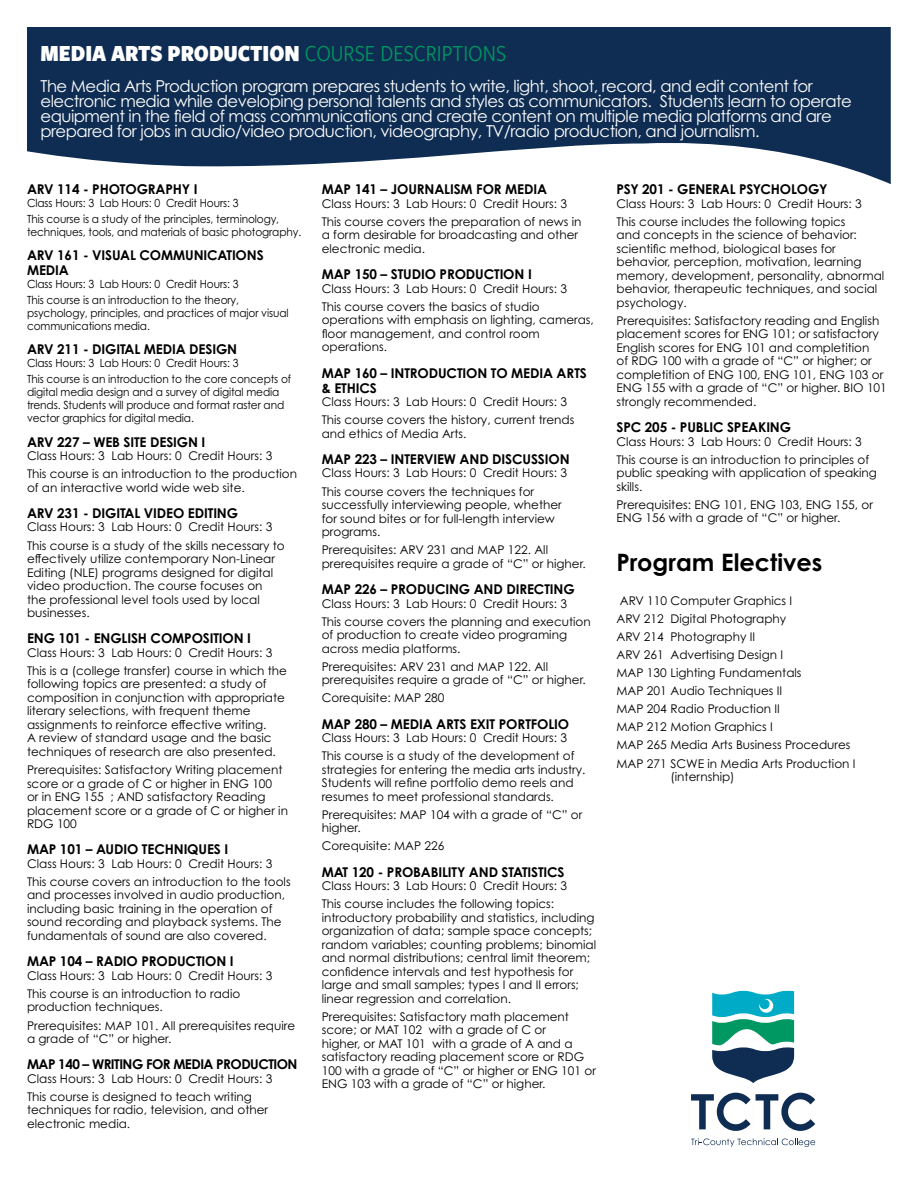
<style>
.page{position:relative;width:918px;height:1188px;background:#fff}
.page>*{position:absolute;margin:0;border:0;box-sizing:border-box;transform-origin:0 0}
.t1{font:900 24px "Freight Sans Cnd Pro";color:#fff}
.t2{font:700 24px "Century Gothic Pro";color:#000}
.t3{font:16.5px/15px "Century Gothic Pro";letter-spacing:-.03em;color:#fff}
.t4{font:700 13.5px/15px "Century Gothic Pro";letter-spacing:-.01em;color:#000}
.t5{font:700 13.5px "Century Gothic Pro";letter-spacing:-.04em;color:#000}
.t6{font:12px/13.5px "Century Gothic Pro";color:#000}
.t7{font:11.25px/15.6px "Century Gothic Pro";letter-spacing:-.01em;color:#000;scale:.94 1}
.s1{font-weight:400;color:#009460}
</style>
<div class="page">
<svg style="left:27px;top:27px;width:864px;height:157px;fill:#0f2d52"></svg>
<svg style="left:712px;top:991px;width:82px;height:92px"></svg>
<svg style="left:691px;top:1093px;width:124px;height:38px"></svg>
<svg style="left:691px;top:1138px;width:124px;height:9px"></svg>
<h1 class="t1" style="left:40px;top:37px;width:467px">MEDIA ARTS PRODUCTION <span class="s1">COURSE DESCRIPTIONS</span></h1>
<p class="t3" style="left:40px;top:78px;width:813px">The Media Arts Production program prepares students to write, light, shoot, record, and edit content for electronic media while developing personal talents and styles as communicators. Students learn to operate equipment in the field of mass communications and create content on multiple media platforms and are prepared for jobs in audio/video production, videography, TV/radio production, and journalism.</p>
<p class="t4" style="left:27px;top:182px;width:172px">ARV 114 - PHOTOGRAPHY I</p>
<p class="t7" style="left:27px;top:195px;width:270px">Class Hours: 3 Lab Hours: 0 Credit Hours: 3<br>This course is a study of the principles, terminology,</p>
<p class="t7" style="left:27px;top:224px;width:293px">techniques, tools, and materials of basic photography.</p>
<p class="t4" style="left:27px;top:248px;width:238px">ARV 161 - VISUAL COMMUNICATIONS<br>MEDIA</p>
<p class="t7" style="left:27px;top:276px;width:227px">Class Hours: 3 Lab Hours: 0 Credit Hours: 3<br>This course is an introduction to the theory,</p>
<p class="t7" style="left:27px;top:306px;width:280px;line-height:13.2px">psychology, principles, and practices of major visual communications media.</p>
<p class="t4" style="left:27px;top:342px;width:212px">ARV 211 - DIGITAL MEDIA DESIGN</p>
<p class="t7" style="left:27px;top:355px;width:283px">Class Hours: 3 Lab Hours: 0 Credit Hours: 3<br>This course is an introduction to the core concepts of</p>
<p class="t7" style="left:27px;top:385px;width:275px;line-height:13.2px">digital media design and a survey of digital media trends. Students will produce and format raster and vector graphics for digital media.</p>
<p class="t4" style="left:27px;top:434px;width:180px">ARV 227 – WEB SITE DESIGN I</p>
<p class="t6" style="left:27px;top:447px;width:272px;line-height:18.1px">Class Hours: 3 Lab Hours: 0 Credit Hours: 3<br>This course is an introduction to the production</p>
<p class="t6" style="left:27px;top:480px;width:219px">of an interactive world wide web site.</p>
<p class="t4" style="left:27px;top:505px;width:213px">ARV 231 - DIGITAL VIDEO EDITING</p>
<p class="t6" style="left:27px;top:518px;width:259px;line-height:18.1px">Class Hours: 3 Lab Hours: 0 Credit Hours: 3<br>This course is a study of the skills necessary to</p>
<p class="t6" style="left:27px;top:552px;width:250px">effectively utilize contemporary Non-Linear Editing (NLE) programs designed for digital video production. The course focuses on the professional level tools used by local businesses.</p>
<p class="t4" style="left:27px;top:631px;width:226px">ENG 101 - ENGLISH COMPOSITION I</p>
<p class="t6" style="left:27px;top:643px;width:261px;line-height:18.1px">Class Hours: 3 Lab Hours: 0 Credit Hours: 3<br>This is a (college transfer) course in which the</p>
<p class="t6" style="left:27px;top:677px;width:260px">following topics are presented: a study of composition in conjunction with appropriate literary selections, with frequent theme assignments to reinforce effective writing.<br>A review of standard usage and the basic techniques of research are also presented.</p>
<p class="t6" style="left:27px;top:763px;width:263px">Prerequisites: Satisfactory Writing placement score or a grade of C or higher in ENG 100<br>or in ENG 155 ; AND satisfactory Reading placement score or a grade of C or higher in RDG 100</p>
<p class="t4" style="left:27px;top:842px;width:203px">MAP 101 – AUDIO TECHNIQUES I</p>
<p class="t6" style="left:27px;top:854px;width:265px;line-height:18.1px">Class Hours: 3 Lab Hours: 0 Credit Hours: 3<br>This course covers an introduction to the tools</p>
<p class="t6" style="left:27px;top:888px;width:260px">and processes involved in audio production, including basic training in the operation of sound recording and playback systems. The fundamentals of sound are also covered.</p>
<p class="t4" style="left:27px;top:954px;width:208px">MAP 104 – RADIO PRODUCTION I</p>
<p class="t6" style="left:27px;top:966px;width:247px;line-height:18.1px">Class Hours: 3 Lab Hours: 0 Credit Hours: 3<br>This course is an introduction to radio</p>
<p class="t6" style="left:27px;top:998px;width:270px;line-height:18.1px">production techniques.<br>Prerequisites: MAP 101. All prerequisites require</p>
<p class="t6" style="left:27px;top:1032px;width:146px">a grade of “C” or higher.</p>
<p class="t5" style="left:27px;top:1056px;width:272px">MAP 140 – WRITING FOR MEDIA PRODUCTION</p>
<p class="t6" style="left:27px;top:1069px;width:247px;line-height:18.1px">Class Hours: 3 Lab Hours: 0 Credit Hours: 3<br>This course is designed to teach writing</p>
<p class="t6" style="left:27px;top:1103px;width:243px">techniques for radio, television, and other electronic media.</p>
<p class="t4" style="left:322px;top:182px;width:227px">MAP 141 – JOURNALISM FOR MEDIA</p>
<p class="t6" style="left:322px;top:194px;width:261px;line-height:18.1px">Class Hours: 3 Lab Hours: 0 Credit Hours: 3<br>This course covers the preparation of news in</p>
<p class="t6" style="left:322px;top:228px;width:258px">a form desirable for broadcasting and other electronic media.</p>
<p class="t4" style="left:322px;top:267px;width:212px">MAP 150 – STUDIO PRODUCTION I</p>
<p class="t6" style="left:322px;top:279px;width:247px;line-height:18.1px">Class Hours: 3 Lab Hours: 0 Credit Hours: 3<br>This course covers the basics of studio</p>
<p class="t6" style="left:322px;top:313px;width:274px">operations with emphasis on lighting, cameras, floor management, and control room operations.</p>
<p class="t4" style="left:322px;top:365px;width:267px">MAP 160 – INTRODUCTION TO MEDIA ARTS &amp; ETHICS</p>
<p class="t6" style="left:322px;top:393px;width:254px;line-height:18.1px">Class Hours: 3 Lab Hours: 0 Credit Hours: 3<br>This course covers the history, current trends</p>
<p class="t6" style="left:322px;top:426px;width:146px">and ethics of Media Arts.</p>
<p class="t4" style="left:322px;top:451px;width:249px">MAP 223 – INTERVIEW AND DISCUSSION</p>
<p class="t6" style="left:322px;top:464px;width:247px;line-height:18.1px">Class Hours: 3 Lab Hours: 0 Credit Hours: 3<br>This course covers the techniques for</p>
<p class="t6" style="left:322px;top:498px;width:242px">successfully interviewing people, whether for sound bites or for full-length interview programs.</p>
<p class="t6" style="left:322px;top:543px;width:266px">Prerequisites: ARV 231 and MAP 122. All prerequisites require a grade of “C” or higher.</p>
<p class="t4" style="left:322px;top:581px;width:254px">MAP 226 – PRODUCING AND DIRECTING</p>
<p class="t6" style="left:322px;top:594px;width:270px;line-height:18.1px">Class Hours: 3 Lab Hours: 0 Credit Hours: 3<br>This course covers the planning and execution</p>
<p class="t6" style="left:322px;top:628px;width:247px">of production to create video programing across media platforms.</p>
<p class="t6" style="left:322px;top:660px;width:266px">Prerequisites: ARV 231 and MAP 122. All prerequisites require a grade of “C” or higher.</p>
<p class="t6" style="left:322px;top:691px;width:124px">Corequisite: MAP 280</p>
<p class="t4" style="left:322px;top:716px;width:249px">MAP 280 – MEDIA ARTS EXIT PORTFOLIO</p>
<p class="t6" style="left:322px;top:729px;width:254px;line-height:18.1px">Class Hours: 3 Lab Hours: 0 Credit Hours: 3<br>This course is a study of the development of</p>
<p class="t6" style="left:322px;top:763px;width:265px">strategies for entering the media arts industry.<br>Students will refine portfolio demo reels and resumes to meet professional standards.</p>
<p class="t6" style="left:322px;top:808px;width:262px">Prerequisites: MAP 104 with a grade of “C” or higher.</p>
<p class="t6" style="left:322px;top:839px;width:124px">Corequisite: MAP 226</p>
<p class="t4" style="left:322px;top:864px;width:244px">MAT 120 - PROBABILITY AND STATISTICS</p>
<p class="t6" style="left:322px;top:877px;width:247px;line-height:18.1px">Class Hours: 3 Lab Hours: 0 Credit Hours: 3<br>This course includes the following topics:</p>
<p class="t6" style="left:322px;top:911px;width:276px">introductory probability and statistics, including organization of data; sample space concepts; random variables; counting problems; binomial and normal distributions; central limit theorem; confidence intervals and test hypothesis for large and small samples; types I and II errors; linear regression and correlation.</p>
<p class="t6" style="left:322px;top:1010px;width:276px">Prerequisites: Satisfactory math placement score; or MAT 102 with a grade of C or<br>higher, or MAT 101 with a grade of A and a satisfactory reading placement score or RDG 100 with a grade of “C” or higher or ENG 101 or ENG 103 with a grade of “C” or higher.</p>
<p class="t4" style="left:616px;top:182px;width:213px">PSY 201 - GENERAL PSYCHOLOGY</p>
<p class="t6" style="left:616px;top:194px;width:247px;line-height:18.1px">Class Hours: 3 Lab Hours: 0 Credit Hours: 3<br>This course includes the following topics</p>
<p class="t6" style="left:616px;top:228px;width:269px">and concepts in the science of behavior: scientific method, biological bases for behavior, perception, motivation, learning memory, development, personality, abnormal behavior, therapeutic techniques, and social psychology.</p>
<p class="t6" style="left:616px;top:314px;width:272px">Prerequisites: Satisfactory reading and English placement scores for ENG 101; or satisfactory English scores for ENG 101 and completition<br>of RDG 100 with a grade of “C” or higher; or completition of ENG 100, ENG 101, ENG 103 or ENG 155 with a grade of “C” or higher. BIO 101 strongly recommended.</p>
<p class="t4" style="left:616px;top:420px;width:176px">SPC 205 - PUBLIC SPEAKING</p>
<p class="t6" style="left:616px;top:432px;width:254px;line-height:18.1px">Class Hours: 3 Lab Hours: 0 Credit Hours: 3<br>This course is an introduction to principles of</p>
<p class="t6" style="left:616px;top:466px;width:262px">public speaking with application of speaking skills.</p>
<p class="t6" style="left:616px;top:498px;width:258px">Prerequisites: ENG 101, ENG 103, ENG 155, or<br>ENG 156 with a grade of “C” or higher.</p>
<h1 class="t2" style="left:616px;top:547px;width:207px">Program Electives</h1>
<p class="t6" style="left:616px;top:591px;width:241px;line-height:18.1px">ARV 110 Computer Graphics I<br>ARV 212 Digital Photography<br>ARV 214 Photography II<br>ARV 261 Advertising Design I<br>MAP 130 Lighting Fundamentals<br>MAP 201 Audio Techniques II<br>MAP 204 Radio Production II<br>MAP 212 Motion Graphics I<br>MAP 265 Media Arts Business Procedures<br>MAP 271 SCWE in Media Arts Production I</p>
<p class="t6" style="left:670px;top:770px;width:66px">(internship)</p>
</div>
